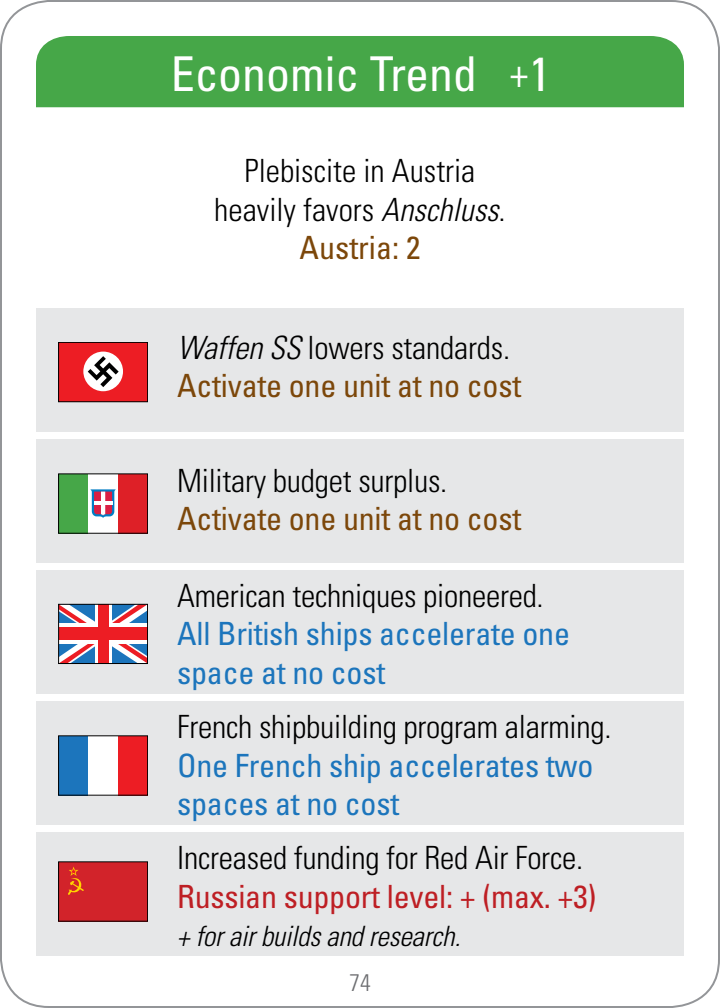
<style>
.page{position:relative;width:720px;height:1008px;background:#fff}
.page>*{position:absolute;margin:0;border:0;box-sizing:border-box;transform-origin:0 0}
.t1{font:condensed 48px "Univers";color:#fff}
.t2{font:300 condensed 32px/38.4px "Univers";letter-spacing:-.005em;color:#000;text-align:center}
.t3{font:condensed 32px/38.4px "Univers";letter-spacing:-.005em;color:#1c75bc}
.t4{font:condensed 32px/38.4px "Univers";letter-spacing:-.005em;color:#7c470a}
.t5{font:condensed 32px "Univers";letter-spacing:-.005em;color:#be1f24}
.t6{font:italic 300 condensed 28px "Univers";letter-spacing:-.005em;color:#000}
.t7{font:300 condensed 24px "Univers";color:#6d6e71}
.s1{font-size:40px}
.s2{font-style:italic}
.s3{font-weight:400;color:#7c470a}
.s4{font-weight:300;font-style:italic;color:#000}
.s5{font-weight:300;color:#000}
</style>
<div class="page">
<div style="left:36px;top:308px;width:648px;height:124px;background:#e6e7e8"></div>
<div style="left:36px;top:439px;width:648px;height:124px;background:#e6e7e8"></div>
<div style="left:36px;top:570px;width:648px;height:124px;background:#e6e7e8"></div>
<div style="left:36px;top:701px;width:648px;height:124px;background:#e6e7e8"></div>
<div style="left:36px;top:832px;width:648px;height:124px;background:#e6e7e8"></div>
<div style="left:36px;top:36px;width:648px;height:71px;background:#46a748"></div>
<div style="left:59px;top:862px;width:89px;height:59px;background:#d2232a"></div>
<div style="left:58px;top:861px;width:90px;height:61px;border:1px solid #000"></div>
<svg style="left:68px;top:867px;width:16px;height:28px"></svg>
<div style="left:59px;top:342px;width:89px;height:60px;background:#ed1d24"></div>
<div style="left:58px;top:342px;width:90px;height:60px;border:1px solid #000"></div>
<div style="left:83px;top:352px;width:40px;height:39px;background:#fff;border-radius:50%"></div>
<svg style="left:88px;top:356px;width:31px;height:31px"></svg>
<svg style="left:60px;top:606px;width:86px;height:56px;background:#9794b5"></svg>
<div style="left:59px;top:624px;width:89px;height:20px;background:#fff"></div>
<svg style="left:95px;top:606px;width:16px;height:56px"></svg>
<div style="left:98px;top:604px;width:10px;height:60px;background:#ed1d24"></div>
<div style="left:59px;top:627px;width:89px;height:13px;background:#ed1d24"></div>
<div style="left:58px;top:604px;width:90px;height:60px;border:1px solid #000"></div>
<div style="left:59px;top:474px;width:89px;height:59px;background:#fff"></div>
<div style="left:118px;top:474px;width:30px;height:59px;background:#de2027"></div>
<div style="left:59px;top:474px;width:29px;height:59px;background:#46a748"></div>
<svg style="left:90px;top:489px;width:26px;height:29px"></svg>
<hr style="left:94px;top:501px;width:18px;height:4px;background:#fff">
<div style="left:58px;top:473px;width:90px;height:61px;border:1px solid #000"></div>
<div style="left:59px;top:736px;width:89px;height:59px;background:#fff"></div>
<div style="left:118px;top:736px;width:30px;height:59px;background:#ed1d24"></div>
<div style="left:59px;top:736px;width:29px;height:59px;background:#1c75bc"></div>
<div style="left:58px;top:735px;width:90px;height:61px;border:1px solid #000"></div>
<h1 class="t1" style="left:171px;top:43px;width:381px">Economic Trend <span class="s1">+</span>1</h1>
<p class="t2" style="left:214px;top:151px;width:293px">Plebiscite in Austria heavily favors <span class="s2">Anschluss</span>.<br><span class="s3">Austria: 2</span></p>
<p class="t4" style="left:177px;top:328px;width:346px"><span class="s4">Waffen SS</span> <span class="s5">lowers standards.<br></span>Activate one unit at no cost</p>
<p class="t2" style="left:177px;top:461px;width:272px">Military budget surplus.</p>
<p class="t4" style="left:177px;top:499px;width:346px">Activate one unit at no cost</p>
<p class="t2" style="left:177px;top:576px;width:368px">American techniques pioneered.</p>
<p class="t3" style="left:177px;top:614px;width:394px">All British ships accelerate one space at no cost</p>
<p class="t2" style="left:177px;top:707px;width:436px">French shipbuilding program alarming.</p>
<p class="t3" style="left:177px;top:745px;width:418px">One French ship accelerates two spaces at no cost</p>
<p class="t2" style="left:177px;top:838px;width:408px">Increased funding for Red Air Force.</p>
<p class="t5" style="left:177px;top:876px;width:421px">Russian support level: + (max. +3)</p>
<p class="t6" style="left:177px;top:920px;width:285px">+ for air builds and research.</p>
<p class="t7" style="left:349px;top:968px;width:23px">74</p>
</div>
